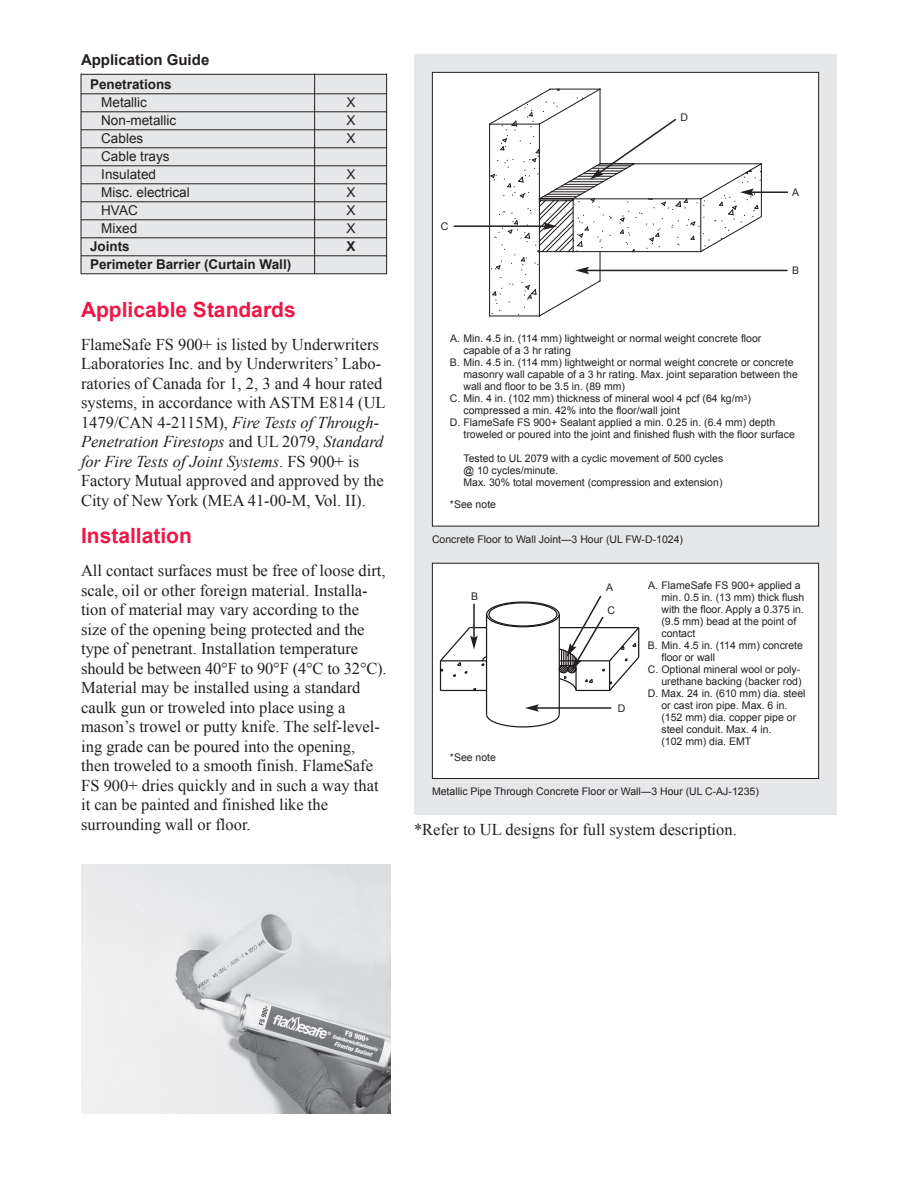
<style>
.page{position:relative;width:918px;height:1188px;background:#fff}
.page>*{position:absolute;margin:0;border:0;box-sizing:border-box;transform-origin:0 0}
.t1{font:700 21px "Arial";color:#ed1748}
.t2{font:16.5px/19.5px "Times New Roman";color:#231f20}
.t3{font:700 15px "Arial";color:#231f20}
.t4{font:13.5px/18px "Arial";color:#231f20}
.t5{font:700 13.5px "Arial";color:#231f20}
.t6{font:10.5px/12px "Arial";color:#231f20}
.s1{font-style:italic}
</style>
<div class="page">
<div style="left:81px;top:74px;width:306px;height:200px;background:#e6e7e9"></div>
<hr style="left:81px;top:74px;width:306px;height:1px;background:#231f20">
<hr style="left:81px;top:93px;width:306px;height:1px;background:#231f20">
<hr style="left:81px;top:111px;width:306px;height:1px;background:#231f20">
<hr style="left:81px;top:129px;width:306px;height:1px;background:#231f20">
<hr style="left:81px;top:147px;width:306px;height:1px;background:#231f20">
<hr style="left:81px;top:165px;width:306px;height:1px;background:#231f20">
<hr style="left:81px;top:183px;width:306px;height:1px;background:#231f20">
<hr style="left:81px;top:201px;width:306px;height:1px;background:#231f20">
<hr style="left:81px;top:219px;width:306px;height:1px;background:#231f20">
<hr style="left:81px;top:237px;width:306px;height:1px;background:#231f20">
<hr style="left:81px;top:255px;width:306px;height:1px;background:#231f20">
<hr style="left:81px;top:273px;width:306px;height:1px;background:#231f20">
<hr style="left:386px;top:74px;width:1px;height:200px;background:#231f20">
<hr style="left:81px;top:74px;width:1px;height:200px;background:#231f20">
<hr style="left:314px;top:74px;width:1px;height:200px;background:#231f20">
<div style="left:414px;top:54px;width:423px;height:760px;background:#e6e7e9"></div>
<div style="left:432px;top:72px;width:387px;height:454px;background:#fff"></div>
<hr style="left:490px;top:316px;width:49px;height:1px;background:#1d1818">
<div style="left:432px;top:563px;width:387px;height:215px;background:#fff"></div>
<hr style="left:559px;top:614px;width:1px;height:101px;background:#1d1818">
<hr style="left:486px;top:614px;width:1px;height:101px;background:#1d1818">
<div style="left:432px;top:563px;width:387px;height:216px;border:1px solid #231f20"></div>
<svg style="left:439px;top:595px;width:201px;height:97px"></svg>
<hr style="left:536px;top:707px;width:75px;height:2px;background:#231f20">
<svg style="left:485px;top:704px;width:76px;height:24px"></svg>
<hr style="left:751px;top:191px;width:37px;height:2px;background:#231f20">
<hr style="left:586px;top:270px;width:202px;height:1px;background:#231f20">
<hr style="left:454px;top:225px;width:92px;height:2px;background:#231f20">
<svg style="left:489px;top:89px;width:273px;height:227px"></svg>
<img style="left:81px;top:864px;width:310px;height:249px">
<h3 class="t3" style="left:81px;top:50px;width:130px">Application Guide</h3>
<p class="t5" style="left:90px;top:75px;width:83px">Penetrations</p>
<p class="t4" style="left:101px;top:93px;width:47px">Metallic</p>
<p class="t4" style="left:346px;top:93px;width:11px">X</p>
<p class="t4" style="left:101px;top:111px;width:77px">Non-metallic</p>
<p class="t4" style="left:346px;top:111px;width:11px">X</p>
<p class="t4" style="left:101px;top:129px;width:44px">Cables</p>
<p class="t4" style="left:346px;top:129px;width:11px">X</p>
<p class="t4" style="left:101px;top:147px;width:70px">Cable trays<br>Insulated</p>
<p class="t4" style="left:346px;top:165px;width:11px">X</p>
<p class="t4" style="left:101px;top:183px;width:90px">Misc. electrical</p>
<p class="t4" style="left:346px;top:183px;width:11px">X</p>
<p class="t4" style="left:101px;top:201px;width:38px">HVAC</p>
<p class="t4" style="left:346px;top:201px;width:11px">X</p>
<p class="t4" style="left:101px;top:219px;width:38px">Mixed</p>
<p class="t4" style="left:346px;top:219px;width:11px">X</p>
<p class="t5" style="left:90px;top:237px;width:41px">Joints</p>
<p class="t5" style="left:346px;top:237px;width:11px">X</p>
<p class="t5" style="left:90px;top:255px;width:203px">Perimeter Barrier (Curtain Wall)</p>
<h1 class="t1" style="left:81px;top:296px;width:216px">Applicable Standards</h1>
<p class="t2" style="left:81px;top:334px;width:306px">FlameSafe FS 900+ is listed by Underwriters Laboratories Inc. and by Underwriters’ Labo&shy;ratories of Canada for 1, 2, 3 and 4 hour rated systems, in accordance with ASTM E814 (UL 1479/CAN 4-2115M), <span class="s1">Fire Tests of Through-Penetration Firestops</span> and UL 2079, <span class="s1">Standard for Fire Tests of Joint Systems</span>. FS 900+ is Factory Mutual approved and approved by the City of New York (MEA 41-00-M, Vol. II).</p>
<h1 class="t1" style="left:81px;top:522px;width:112px">Installation</h1>
<p class="t2" style="left:81px;top:561px;width:307px">All contact surfaces must be free of loose dirt, scale, oil or other foreign material. Installa&shy;tion of material may vary according to the size of the opening being protected and the type of penetrant. Installation temperature should be between 40°F to 90°F (4°C to 32°C).<br>Material may be installed using a standard caulk gun or troweled into place using a mason’s trowel or putty knife. The self-level&shy;ing grade can be poured into the opening, then troweled to a smooth finish. FlameSafe FS 900+ dries quickly and in such a way that it can be painted and finished like the surrounding wall or floor.</p>
<p class="t6" style="left:441px;top:220px;width:9px">C</p>
<p class="t6" style="left:680px;top:112px;width:9px">D</p>
<p class="t6" style="left:792px;top:187px;width:9px">A</p>
<p class="t6" style="left:792px;top:265px;width:9px">B</p>
<p class="t6" style="left:450px;top:333px;width:313px">A. Min. 4.5 in. (114 mm) lightweight or normal weight concrete floor</p>
<p class="t6" style="left:463px;top:345px;width:109px">capable of a 3 hr rating</p>
<p class="t6" style="left:450px;top:357px;width:345px">B. Min. 4.5 in. (114 mm) lightweight or normal weight concrete or concrete</p>
<p class="t6" style="left:463px;top:369px;width:336px">masonry wall capable of a 3 hr rating. Max. joint separation between the</p>
<p class="t6" style="left:463px;top:381px;width:163px">wall and floor to be 3.5 in. (89 mm)</p>
<p class="t6" style="left:450px;top:393px;width:302px">C. Min. 4 in. (102 mm) thickness of mineral wool 4 pcf (64 kg/m<sup>3</sup>)</p>
<p class="t6" style="left:463px;top:405px;width:218px">compressed a min. 42% into the floor/wall joint</p>
<p class="t6" style="left:450px;top:417px;width:327px">D. FlameSafe FS 900+ Sealant applied a min. 0.25 in. (6.4 mm) depth</p>
<p class="t6" style="left:463px;top:429px;width:333px">troweled or poured into the joint and finished flush with the floor surface</p>
<p class="t6" style="left:463px;top:453px;width:261px">Tested to UL 2079 with a cyclic movement of 500 cycles @ 10 cycles/minute.<br>Max. 30% total movement (compression and extension)</p>
<p class="t6" style="left:450px;top:499px;width:48px">*See note</p>
<p class="t6" style="left:432px;top:534px;width:253px">Concrete Floor to Wall Joint—3 Hour (UL FW-D-1024)</p>
<p class="t6" style="left:471px;top:590px;width:9px">B</p>
<p class="t6" style="left:450px;top:751px;width:48px">*See note</p>
<p class="t6" style="left:606px;top:582px;width:9px">A</p>
<p class="t6" style="left:607px;top:605px;width:9px">C</p>
<p class="t6" style="left:618px;top:702px;width:9px">D</p>
<p class="t6" style="left:648px;top:579px;width:154px">A. FlameSafe FS 900+ applied a</p>
<p class="t6" style="left:661px;top:591px;width:144px">min. 0.5 in. (13 mm) thick flush</p>
<p class="t6" style="left:661px;top:603px;width:144px">with the floor. Apply a 0.375 in.</p>
<p class="t6" style="left:661px;top:615px;width:136px">(9.5 mm) bead at the point of</p>
<p class="t6" style="left:661px;top:627px;width:35px">contact</p>
<p class="t6" style="left:648px;top:639px;width:157px">B. Min. 4.5 in. (114 mm) concrete</p>
<p class="t6" style="left:661px;top:651px;width:55px">floor or wall</p>
<p class="t6" style="left:648px;top:663px;width:154px">C. Optional mineral wool or poly-</p>
<p class="t6" style="left:661px;top:675px;width:142px">urethane backing (backer rod)</p>
<p class="t6" style="left:648px;top:687px;width:159px">D. Max. 24 in. (610 mm) dia. steel</p>
<p class="t6" style="left:661px;top:699px;width:128px">or cast iron pipe. Max. 6 in.</p>
<p class="t6" style="left:661px;top:711px;width:136px">(152 mm) dia. copper pipe or</p>
<p class="t6" style="left:661px;top:723px;width:112px">steel conduit. Max. 4 in.</p>
<p class="t6" style="left:661px;top:735px;width:91px">(102 mm) dia. EMT</p>
<p class="t6" style="left:432px;top:786px;width:328px">Metallic Pipe Through Concrete Floor or Wall—3 Hour (UL C-AJ-1235)</p>
<h2 class="t2" style="left:414px;top:819px;width:324px">*Refer to UL designs for full system description.</h2>
</div>
